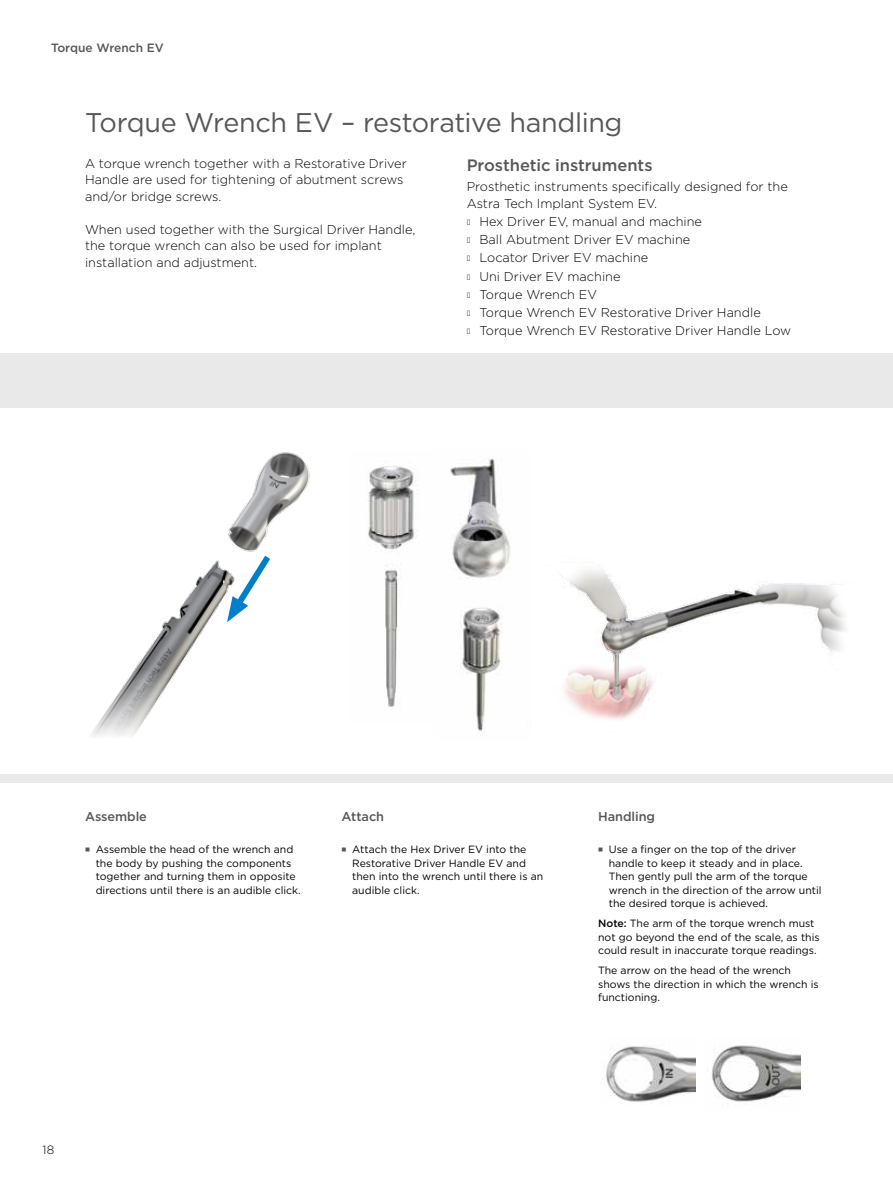
<style>
.page{position:relative;width:893px;height:1191px;background:#fff}
.page>*{position:absolute;margin:0;border:0;box-sizing:border-box;transform-origin:0 0}
.t1{font:27px "Gotham";letter-spacing:-.015em;color:#575756}
.t2{font:500 16.5px "Gotham";letter-spacing:-.005em;color:#575756}
.t3{font:300 12.75px/16.5px "Gotham";color:#000}
.t4{font:500 12.75px "Gotham";letter-spacing:-.005em;color:#575756}
.t5{font:500 12px "Gotham";color:#575756}
.t6{font:300 12px "Gotham";color:#000}
.t7{font:10.5px/13.5px "Gotham";color:#000}
.s1{color:#575756}
.s2{font-weight:500}
</style>
<div class="page">
<div style="left:0;top:353px;width:893px;height:429px;background:#e9e9e9"></div>
<div style="left:0;top:408px;width:893px;height:366px;background:#fff"></div>
<img style="left:91px;top:452px;width:219px;height:285px">
<img style="left:368px;top:466px;width:51px;height:241px">
<img style="left:450px;top:458px;width:60px;height:273px">
<img style="left:564px;top:569px;width:281px;height:151px">
<svg style="left:227px;top:549px;width:49px;height:73px"></svg>
<img style="left:712px;top:1045px;width:88px;height:57px">
<img style="left:602px;top:1046px;width:94px;height:56px">
<p class="t5" style="left:51px;top:40px;width:114px">Torque Wrench EV</p>
<h1 class="t1" style="left:85px;top:105px;width:539px">Torque Wrench EV – restorative handling</h1>
<h2 class="t2" style="left:467px;top:154px;width:187px">Prosthetic instruments</h2>
<p class="t3" style="left:467px;top:178px;width:323px">Prosthetic instruments specifically designed for the<br>Astra Tech Implant System EV.</p>
<p class="t3" style="left:467px;top:213px;width:237px"><span class="s1">■</span> Hex Driver EV, manual and machine</p>
<p class="t3" style="left:467px;top:231px;width:225px"><span class="s1">■</span> Ball Abutment Driver EV machine</p>
<p class="t3" style="left:467px;top:249px;width:183px"><span class="s1">■</span> Locator Driver EV machine</p>
<p class="t3" style="left:467px;top:267px;width:155px"><span class="s1">■</span> Uni Driver EV machine</p>
<p class="t3" style="left:467px;top:286px;width:132px"><span class="s1">■</span> Torque Wrench EV</p>
<p class="t3" style="left:467px;top:304px;width:296px"><span class="s1">■</span> Torque Wrench EV Restorative Driver Handle</p>
<p class="t3" style="left:467px;top:322px;width:326px"><span class="s1">■</span> Torque Wrench EV Restorative Driver Handle Low</p>
<p class="t3" style="left:85px;top:154px;width:323px">A torque wrench together with a Restorative Driver<br>Handle are used for tightening of abutment screws and/or bridge screws.</p>
<p class="t3" style="left:85px;top:220px;width:332px">When used together with the Surgical Driver Handle, the torque wrench can also be used for implant installation and adjustment.</p>
<p class="t4" style="left:85px;top:807px;width:63px">Assemble</p>
<p class="t7" style="left:96px;top:842px;width:207px">Assemble the head of the wrench and the body by pushing the components together and turning them in opposite directions until there is an audible click.</p>
<p class="t4" style="left:342px;top:807px;width:44px">Attach</p>
<p class="t7" style="left:352px;top:842px;width:193px">Attach the Hex Driver EV into the<br>Restorative Driver Handle EV and then into the wrench until there is an audible click.</p>
<p class="t4" style="left:598px;top:807px;width:58px">Handling</p>
<p class="t7" style="left:609px;top:842px;width:214px">Use a finger on the top of the driver handle to keep it steady and in place.<br>Then gently pull the arm of the torque wrench in the direction of the arrow until the desired torque is achieved.</p>
<p class="t7" style="left:598px;top:916px;width:223px"><span class="s2">Note:</span> The arm of the torque wrench must not go beyond the end of the scale, as this could result in inaccurate torque readings.</p>
<p class="t7" style="left:598px;top:963px;width:222px">The arrow on the head of the wrench shows the direction in which the wrench is functioning.</p>
<p class="t6" style="left:43px;top:1142px;width:14px">18</p>
</div>
